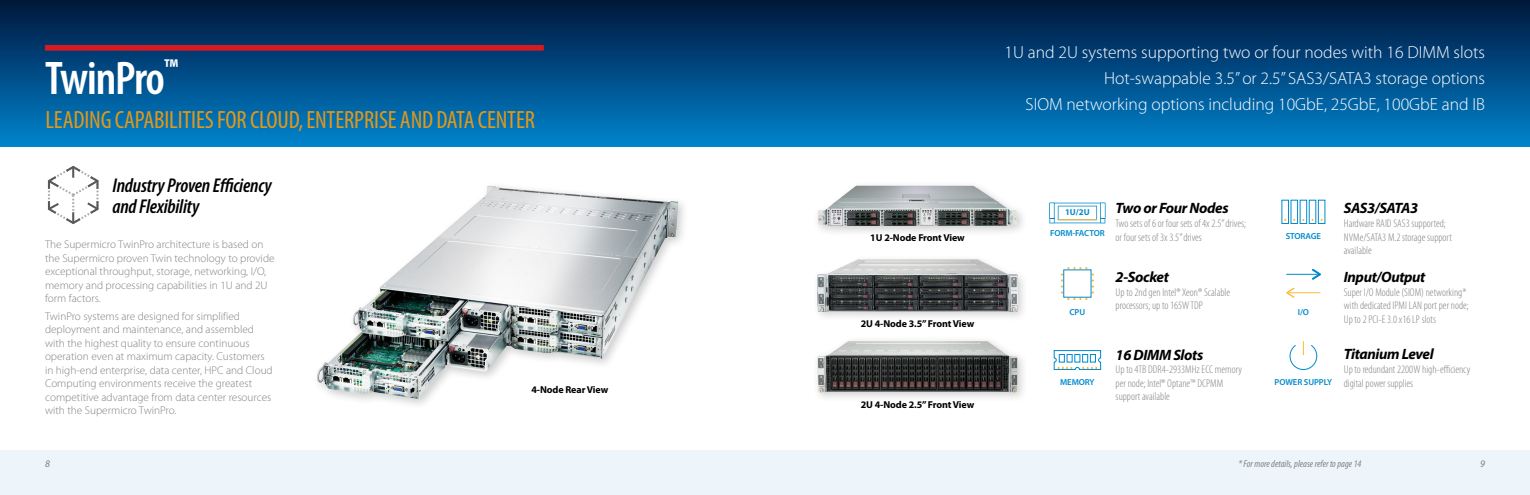
<style>
.page{position:relative;width:1530px;height:495px;background:#fff}
.page>*{position:absolute;margin:0;border:0;box-sizing:border-box;transform-origin:0 0}
.t1{font:600 condensed 47.5px "Myriad Pro";letter-spacing:-.025em;color:#fff}
.t2{font:condensed 25px "Myriad Pro";letter-spacing:-.005em;color:#e39717}
.t3{font:italic 600 condensed 20px/21.2px "Myriad Pro";letter-spacing:-.01em;color:#000}
.t4{font:300 17.5px/26px "Myriad Pro";color:#fff;text-align:right}
.t5{font:italic 700 15px "Myriad Pro";letter-spacing:-.025em;color:#000}
.t6{font:300 11.25px/13.5px "Myriad Pro";color:#808285}
.t7{font:300 condensed 11.25px/13.5px "Myriad Pro";color:#808285}
.t8{font:700 10px "Myriad Pro";letter-spacing:-.01em;color:#000}
.t9{font:italic condensed 10px "Myriad Pro";color:#808285}
.t10{font:italic 10px "Myriad Pro";color:#808285}
.t11{font:600 8.75px "Myriad Pro";letter-spacing:-.01em;color:#008acc}
.t12{font:700 8.75px "Myriad Pro";color:#008acc}
</style>
<div class="page">
<div style="left:0;top:450px;width:1530px;height:45px;background:#edf5fa"></div>
<div style="left:0;top:0;width:1530px;height:146px;background:linear-gradient(to bottom,#00153c,#0082cc)"></div>
<div style="left:45px;top:45px;width:499px;height:6px;background:#d71920"></div>
<img style="left:317px;top:186px;width:361px;height:213px">
<div style="left:812px;top:254px;width:217px;height:68px;background:#000;opacity:.2"></div>
<img style="left:818px;top:260px;width:199px;height:52px">
<div style="left:812px;top:335px;width:217px;height:68px;background:#000;opacity:.2"></div>
<img style="left:818px;top:341px;width:200px;height:52px">
<div style="left:812px;top:180px;width:216px;height:57px;background:#000;opacity:.2"></div>
<img style="left:818px;top:186px;width:199px;height:40px">
<div style="left:1281px;top:200px;width:8px;height:24px;border:1px solid #008acc"></div>
<div style="left:1291px;top:200px;width:7px;height:24px;border:1px solid #008acc"></div>
<div style="left:1300px;top:200px;width:7px;height:24px;border:1px solid #008acc"></div>
<div style="left:1318px;top:200px;width:7px;height:24px;border:1px solid #008acc"></div>
<svg style="left:1054px;top:350px;width:47px;height:20px"></svg>
<div style="left:1059px;top:354px;width:6px;height:9px;border:1px solid #008acc"></div>
<div style="left:1082px;top:354px;width:6px;height:9px;border:1px solid #008acc"></div>
<div style="left:1090px;top:354px;width:6px;height:9px;border:1px solid #008acc"></div>
<svg style="left:1290px;top:341px;width:27px;height:29px"></svg>
<hr style="left:1288px;top:292px;width:32px;height:1px;background:#fdb933">
<svg style="left:1286px;top:287px;width:9px;height:11px"></svg>
<hr style="left:1286px;top:274px;width:33px;height:1px;background:#008acc">
<svg style="left:1312px;top:269px;width:8px;height:11px"></svg>
<svg style="left:1061px;top:267px;width:33px;height:33px"></svg>
<svg style="left:1049px;top:202px;width:57px;height:21px"></svg>
<hr style="left:1058px;top:219px;width:39px;height:1px;background:#fdb933">
<svg style="left:47px;top:165px;width:52px;height:60px"></svg>
<h1 class="t1" style="left:45px;top:53px;width:135px">TwinPro<sup>™</sup></h1>
<h2 class="t2" style="left:45px;top:106px;width:491px">LEADING CAPABILITIES FOR CLOUD, ENTERPRISE AND DATA CENTER</h2>
<h3 class="t3" style="left:112px;top:175px;width:161px">Industry Proven Efficiency and Flexibility</h3>
<p class="t6" style="left:45px;top:238px;width:231px">The Supermicro TwinPro architecture is based on the Supermicro proven Twin technology to provide exceptional throughput, storage, networking, I/O, memory and processing capabilities in 1U and 2U form factors.</p>
<p class="t6" style="left:45px;top:309px;width:229px">TwinPro systems are designed for simplified deployment and maintenance, and assembled with the highest quality to ensure continuous operation even at maximum capacity. Customers in high-end enterprise, data center, HPC and Cloud Computing environments receive the greatest competitive advantage from data center resources with the Supermicro TwinPro.</p>
<p class="t8" style="left:531px;top:383px;width:78px">4-Node Rear View</p>
<h3 class="t4" style="left:1005px;top:40px;width:482px">1U and 2U systems supporting two or four nodes with 16 DIMM slots<br>Hot-swappable 3.5” or 2.5” SAS3/SATA3 storage options<br>SIOM networking options including 10GbE, 25GbE, 100GbE and IB</h3>
<p class="t8" style="left:870px;top:231px;width:96px">1U 2-Node Front View</p>
<p class="t8" style="left:861px;top:317px;width:115px">2U 4-Node 3.5” Front View</p>
<p class="t8" style="left:861px;top:398px;width:115px">2U 4-Node 2.5” Front View</p>
<h3 class="t5" style="left:1116px;top:199px;width:114px">Two or Four Nodes</h3>
<p class="t7" style="left:1116px;top:217px;width:132px">Two sets of 6 or four sets of 4x 2.5” drives; or four sets of 3x 3.5” drives</p>
<p class="t7" style="left:1344px;top:217px;width:110px">Hardware RAID SAS3 supported;<br>NVMe/SATA3 M.2 storage support available</p>
<p class="t7" style="left:1116px;top:286px;width:116px">Up to 2nd gen Intel® Xeon® Scalable processors; up to 165W TDP</p>
<p class="t7" style="left:1344px;top:286px;width:126px">Super I/O Module (SIOM) networking* with dedicated IPMI LAN port per node;<br>Up to 2 PCI-E 3.0 x16 LP slots</p>
<h3 class="t5" style="left:1344px;top:199px;width:76px">SAS3/SATA3</h3>
<p class="t12" style="left:1065px;top:207px;width:26px">1U/2U</p>
<p class="t11" style="left:1050px;top:228px;width:56px">FORM-FACTOR</p>
<p class="t11" style="left:1286px;top:230px;width:37px">STORAGE</p>
<h3 class="t5" style="left:1116px;top:268px;width:55px">2-Socket</h3>
<h3 class="t5" style="left:1344px;top:268px;width:83px">Input/Output</h3>
<p class="t11" style="left:1070px;top:307px;width:17px">CPU</p>
<p class="t11" style="left:1298px;top:307px;width:13px">I/O</p>
<h3 class="t5" style="left:1116px;top:345px;width:89px">16 DIMM Slots</h3>
<h3 class="t5" style="left:1344px;top:344px;width:91px">Titanium Level</h3>
<p class="t7" style="left:1116px;top:363px;width:128px">Up to 4TB DDR4-2933MHz ECC memory per node; Intel® Optane™ DCPMM support available</p>
<p class="t7" style="left:1344px;top:363px;width:128px">Up to redundant 2200W high-efficiency digital power supplies</p>
<p class="t11" style="left:1060px;top:376px;width:36px">MEMORY</p>
<p class="t11" style="left:1275px;top:376px;width:59px">POWER SUPPLY</p>
<p class="t9" style="left:1238px;top:459px;width:125px">* For more details, please refer to page 14</p>
<p class="t10" style="left:45px;top:458px;width:6px">8</p>
<p class="t10" style="left:1480px;top:458px;width:6px">9</p>
</div>
